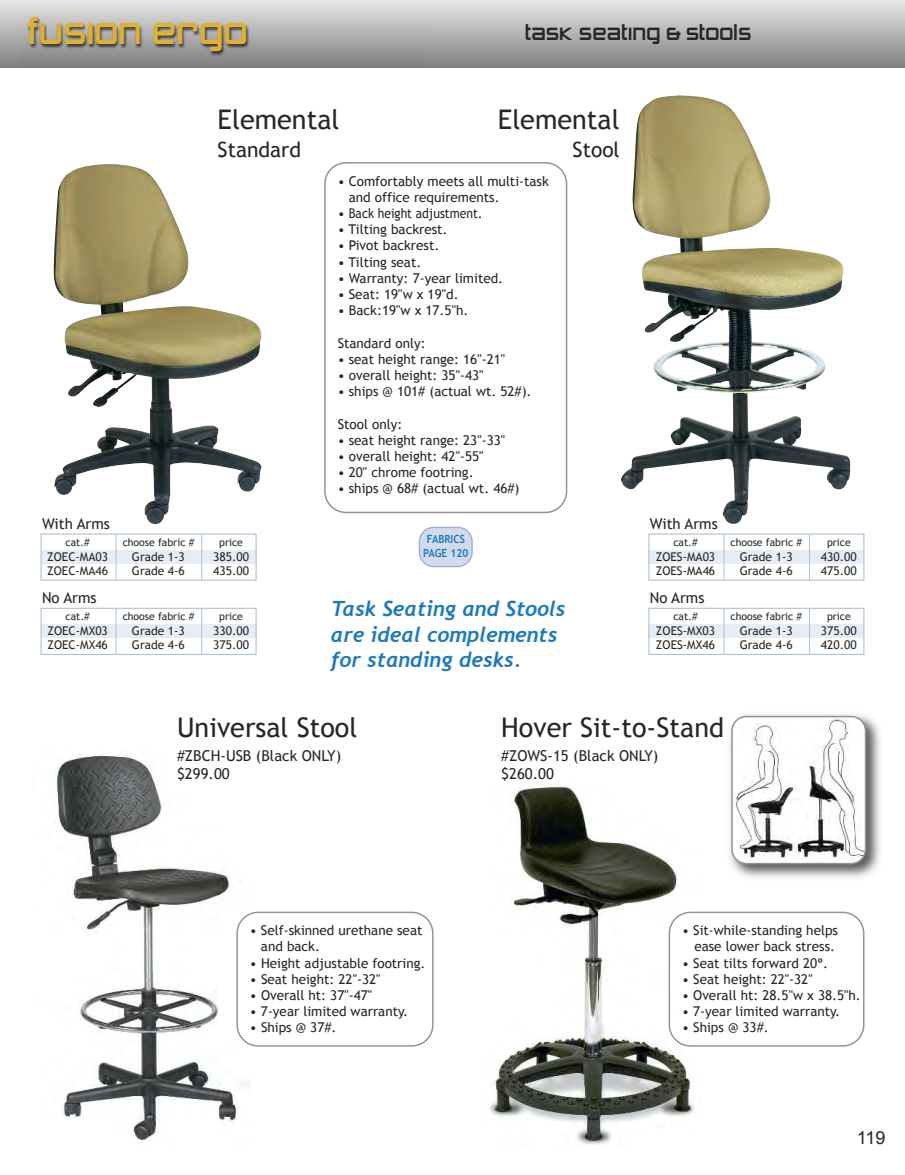
<style>
.page{position:relative;width:905px;height:1175px;background:#fff}
.page>*{position:absolute;margin:0;border:0;box-sizing:border-box;transform-origin:0 0}
.t1{font:36px "Zero Twos";color:#dfb132}
.t2{font:27px "Trebuchet MS";color:#272627}
.t3{font:italic 700 21px/25.2px "Trebuchet";color:#1b79c0}
.t4{font:21px "Zero Twos";color:#272627}
.t5{font:21px "Trebuchet MS";color:#272627}
.t6{font:18px "Arial";color:#272627}
.t7{font:15px/18px "Trebuchet MS";color:#272627}
.t8{font:13.5px/16.2px "Trebuchet MS";color:#272627}
.t9{font:12px "Trebuchet MS";color:#272627}
.t10{font:700 11.25px/13.5px "Trebuchet MS";color:#1b79c0;text-align:center;scale:.9 1}
.t11{font:10.5px "Trebuchet MS";color:#272627}
.s1{font-weight:700}
</style>
<div class="page">
<div style="left:0;top:0;width:904px;height:68px;background:linear-gradient(to bottom,#e7e7e7,#828282)"></div>
<img style="left:21px;top:0;width:404px;height:68px">
<img style="left:489px;top:785px;width:212px;height:360px">
<img style="left:620px;top:95px;width:230px;height:429px">
<img style="left:55px;top:755px;width:196px;height:386px">
<img style="left:730px;top:714px;width:150px;height:164px">
<svg style="left:731px;top:716px;width:135px;height:148px"></svg>
<img style="left:54px;top:164px;width:207px;height:360px">
<div style="left:41px;top:550px;width:215px;height:13px;background:#e6edf4"></div>
<div style="left:40px;top:533px;width:216px;height:47px;border:1px solid #abc3d8"></div>
<hr style="left:201px;top:534px;width:1px;height:45px;background:#abc3d8">
<hr style="left:116px;top:534px;width:1px;height:45px;background:#abc3d8">
<div style="left:41px;top:624px;width:215px;height:13px;background:#e6edf4"></div>
<div style="left:40px;top:608px;width:216px;height:47px;border:1px solid #abc3d8"></div>
<hr style="left:201px;top:608px;width:1px;height:46px;background:#abc3d8">
<hr style="left:116px;top:608px;width:1px;height:46px;background:#abc3d8">
<div style="left:648px;top:550px;width:216px;height:13px;background:#e6edf4"></div>
<div style="left:648px;top:533px;width:216px;height:47px;border:1px solid #abc3d8"></div>
<hr style="left:809px;top:534px;width:1px;height:45px;background:#abc3d8">
<hr style="left:723px;top:534px;width:1px;height:45px;background:#abc3d8">
<div style="left:648px;top:624px;width:216px;height:13px;background:#e6edf4"></div>
<div style="left:648px;top:608px;width:216px;height:47px;border:1px solid #abc3d8"></div>
<hr style="left:809px;top:608px;width:1px;height:46px;background:#abc3d8">
<hr style="left:723px;top:608px;width:1px;height:46px;background:#abc3d8">
<svg style="left:324px;top:162px;width:243px;height:351px"></svg>
<svg style="left:236px;top:911px;width:197px;height:135px"></svg>
<svg style="left:668px;top:911px;width:196px;height:135px"></svg>
<svg style="left:418px;top:526px;width:54px;height:41px;background:#d1daeb"></svg>
<h1 class="t1" style="left:27px;top:10px;width:222px">fusion ergo</h1>
<h2 class="t2" style="left:218px;top:104px;width:123px">Elemental</h2>
<h3 class="t5" style="left:218px;top:138px;width:85px">Standard</h3>
<h3 class="t4" style="left:525px;top:20px;width:228px">task seating &amp; stools</h3>
<h2 class="t2" style="left:498px;top:104px;width:123px">Elemental</h2>
<h3 class="t5" style="left:572px;top:138px;width:49px">Stool</h3>
<p class="t7" style="left:42px;top:514px;width:69px">With Arms</p>
<p class="t11" style="left:66px;top:536px;width:26px">cat.#</p>
<p class="t11" style="left:123px;top:536px;width:73px">choose fabric #</p>
<p class="t11" style="left:219px;top:536px;width:25px">price</p>
<p class="t9" style="left:47px;top:550px;width:62px">ZOEC-MA03</p>
<p class="t9" style="left:132px;top:550px;width:54px">Grade 1-3</p>
<p class="t9" style="left:213px;top:550px;width:37px">385.00</p>
<p class="t9" style="left:47px;top:563px;width:62px">ZOEC-MA46</p>
<p class="t9" style="left:132px;top:563px;width:54px">Grade 4-6</p>
<p class="t9" style="left:213px;top:563px;width:37px">435.00</p>
<p class="t7" style="left:42px;top:589px;width:56px">No Arms</p>
<p class="t11" style="left:66px;top:610px;width:26px">cat.#</p>
<p class="t11" style="left:123px;top:610px;width:73px">choose fabric #</p>
<p class="t11" style="left:219px;top:610px;width:25px">price</p>
<p class="t9" style="left:47px;top:624px;width:62px">ZOEC-MX03</p>
<p class="t9" style="left:132px;top:624px;width:54px">Grade 1-3</p>
<p class="t9" style="left:213px;top:624px;width:37px">330.00</p>
<p class="t9" style="left:47px;top:637px;width:62px">ZOEC-MX46</p>
<p class="t9" style="left:132px;top:637px;width:54px">Grade 4-6</p>
<p class="t9" style="left:213px;top:637px;width:37px">375.00</p>
<p class="t8" style="left:349px;top:173px;width:202px;text-indent:-11px">• Comfortably meets all multi-task and office requirements.</p>
<p class="t8" style="left:338px;top:205px;width:147px">• Back height adjustment.</p>
<p class="t8" style="left:337px;top:221px;width:111px">• Tilting backrest.</p>
<p class="t8" style="left:337px;top:237px;width:103px">• Pivot backrest.</p>
<p class="t8" style="left:337px;top:254px;width:85px">• Tilting seat.</p>
<p class="t8" style="left:337px;top:270px;width:167px">• Warranty: 7-year limited.</p>
<p class="t8" style="left:337px;top:286px;width:122px">• Seat: 19"w x 19"d.</p>
<p class="t8" style="left:337px;top:302px;width:132px">• Back:19"w x 17.5"h.</p>
<p class="t8" style="left:337px;top:335px;width:89px">Standard only:</p>
<p class="t8" style="left:337px;top:351px;width:169px">• seat height range: 16"-21"</p>
<p class="t8" style="left:337px;top:367px;width:147px">• overall height: 35"-43"</p>
<p class="t8" style="left:337px;top:383px;width:195px">• ships @ 101# (actual wt. 52#).</p>
<p class="t8" style="left:337px;top:416px;width:66px">Stool only:</p>
<p class="t8" style="left:337px;top:432px;width:169px">• seat height range: 23"-33"</p>
<p class="t8" style="left:337px;top:448px;width:147px">• overall height: 42"-55"</p>
<p class="t8" style="left:337px;top:464px;width:137px">• 20" chrome footring.</p>
<p class="t8" style="left:337px;top:480px;width:183px">• ships @ 68# (actual wt. 46#)</p>
<p class="t10" style="left:423px;top:532px;width:52px">FABRICS<br>PAGE 120</p>
<h3 class="t3" style="left:331px;top:596px;width:236px">Task Seating and Stools are ideal complements for standing desks.</h3>
<p class="t7" style="left:650px;top:514px;width:69px">With Arms</p>
<p class="t11" style="left:673px;top:536px;width:26px">cat.#</p>
<p class="t11" style="left:730px;top:536px;width:73px">choose fabric #</p>
<p class="t11" style="left:827px;top:536px;width:25px">price</p>
<p class="t9" style="left:655px;top:550px;width:61px">ZOES-MA03</p>
<p class="t9" style="left:739px;top:550px;width:54px">Grade 1-3</p>
<p class="t9" style="left:821px;top:550px;width:37px">430.00</p>
<p class="t9" style="left:655px;top:563px;width:61px">ZOES-MA46</p>
<p class="t9" style="left:739px;top:563px;width:54px">Grade 4-6</p>
<p class="t9" style="left:821px;top:563px;width:37px">475.00</p>
<p class="t7" style="left:650px;top:589px;width:56px">No Arms</p>
<p class="t11" style="left:673px;top:610px;width:26px">cat.#</p>
<p class="t11" style="left:730px;top:610px;width:73px">choose fabric #</p>
<p class="t11" style="left:827px;top:610px;width:25px">price</p>
<p class="t9" style="left:656px;top:624px;width:61px">ZOES-MX03</p>
<p class="t9" style="left:739px;top:624px;width:54px">Grade 1-3</p>
<p class="t9" style="left:821px;top:624px;width:37px">375.00</p>
<p class="t9" style="left:656px;top:637px;width:61px">ZOES-MX46</p>
<p class="t9" style="left:739px;top:637px;width:54px">Grade 4-6</p>
<p class="t9" style="left:821px;top:637px;width:37px">420.00</p>
<h2 class="t2" style="left:177px;top:712px;width:182px">Universal Stool</h2>
<p class="t7" style="left:177px;top:746px;width:166px">#ZBCH-USB (Black ONLY) $299.00</p>
<p class="t8" style="left:261px;top:922px;width:163px;text-indent:-11px">• Self-skinned urethane seat and back.</p>
<p class="t8" style="left:250px;top:954px;width:177px">• Height adjustable footring.</p>
<p class="t8" style="left:250px;top:970px;width:132px">• Seat height: 22"-32"</p>
<p class="t8" style="left:250px;top:987px;width:124px">• Overall ht: 37"-47"</p>
<p class="t8" style="left:250px;top:1003px;width:160px">• 7-year limited warranty.</p>
<p class="t8" style="left:250px;top:1019px;width:88px">• Ships @ 37#.</p>
<h2 class="t2" style="left:501px;top:712px;width:224px">Hover Sit-to-Stand</h2>
<p class="t7" style="left:501px;top:746px;width:159px">#ZOWS-15 (Black ONLY) $260.00</p>
<p class="t8" style="left:682px;top:922px;width:157px;text-align:right">• Sit-while-standing helps ease lower back stress.</p>
<p class="t8" style="left:682px;top:954px;width:147px">• Seat tilts forward 20<span class="s1">º</span>.</p>
<p class="t8" style="left:682px;top:970px;width:132px">• Seat height: 22"-32"</p>
<p class="t8" style="left:682px;top:987px;width:180px">• Overall ht: 28.5"w x 38.5"h.</p>
<p class="t8" style="left:682px;top:1003px;width:160px">• 7-year limited warranty.</p>
<p class="t8" style="left:682px;top:1019px;width:88px">• Ships @ 33#.</p>
<h3 class="t6" style="left:856px;top:1127px;width:30px">119</h3>
</div>
